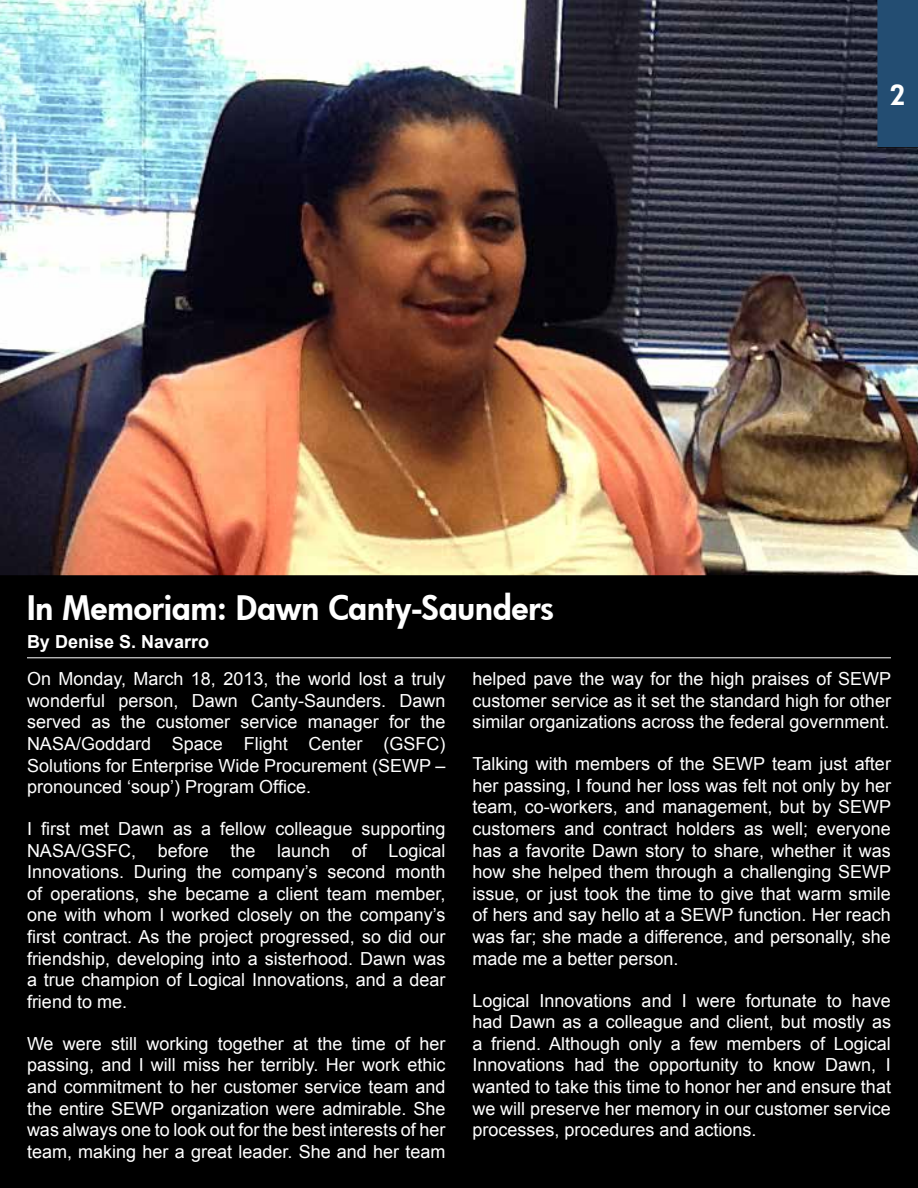
<style>
.page{position:relative;width:918px;height:1188px;background:#000}
.page>*{position:absolute;margin:0;border:0;box-sizing:border-box;transform-origin:0 0}
.t1{font:800 33px "Futura";color:#fff}
.t2{font:800 27px "Futura";color:#fff}
.t3{font:18px/21.6px "Arial";color:#fff;text-align:justify}
.t4{font:700 18px "Arial";color:#fff}
</style>
<div class="page">
<img style="left:0;top:0;width:918px;height:575px">
<hr style="left:27px;top:657px;width:864px;height:1px;background:#fff">
<h2 class="t2" style="left:890px;top:77px;width:17px">2</h2>
<h1 class="t1" style="left:27px;top:585px;width:529px">In Memoriam: Dawn Canty-Saunders</h1>
<p class="t4" style="left:27px;top:630px;width:184px">By Denise S. Navarro</p>
<p class="t3" style="left:472px;top:668px;width:420px">helped pave the way for the high praises of SEWP customer service as it set the standard high for other similar organizations across the federal government.</p>
<p class="t3" style="left:472px;top:753px;width:420px">Talking with members of the SEWP team just after her passing, I found her loss was felt not only by her team, co-workers, and management, but by SEWP customers and contract holders as well; everyone has a favorite Dawn story to share, whether it was how she helped them through a challenging SEWP issue, or just took the time to give that warm smile of hers and say hello at a SEWP function. Her reach was far; she made a difference, and personally, she made me a better person.</p>
<p class="t3" style="left:472px;top:990px;width:420px">Logical Innovations and I were fortunate to have had Dawn as a colleague and client, but mostly as a friend. Although only a few members of Logical Innovations had the opportunity to know Dawn, I wanted to take this time to honor her and ensure that we will preserve her memory in our customer service processes, procedures and actions.</p>
<p class="t3" style="left:27px;top:668px;width:420px">On Monday, March 18, 2013, the world lost a truly wonderful person, Dawn Canty-Saunders. Dawn served as the customer service manager for the NASA/Goddard Space Flight Center (GSFC)<br>Solutions for Enterprise Wide Procurement (SEWP – pronounced ‘soup’) Program Office.</p>
<p class="t3" style="left:27px;top:818px;width:420px">I first met Dawn as a fellow colleague supporting NASA/GSFC, before the launch of Logical Innovations. During the company’s second month of operations, she became a client team member, one with whom I worked closely on the company’s first contract. As the project progressed, so did our friendship, developing into a sisterhood. Dawn was a true champion of Logical Innovations, and a dear friend to me.</p>
<p class="t3" style="left:27px;top:1033px;width:420px">We were still working together at the time of her passing, and I will miss her terribly. Her work ethic and commitment to her customer service team and the entire SEWP organization were admirable. She was always one to look out for the best interests of her team, making her a great leader. She and her team</p>
</div>
